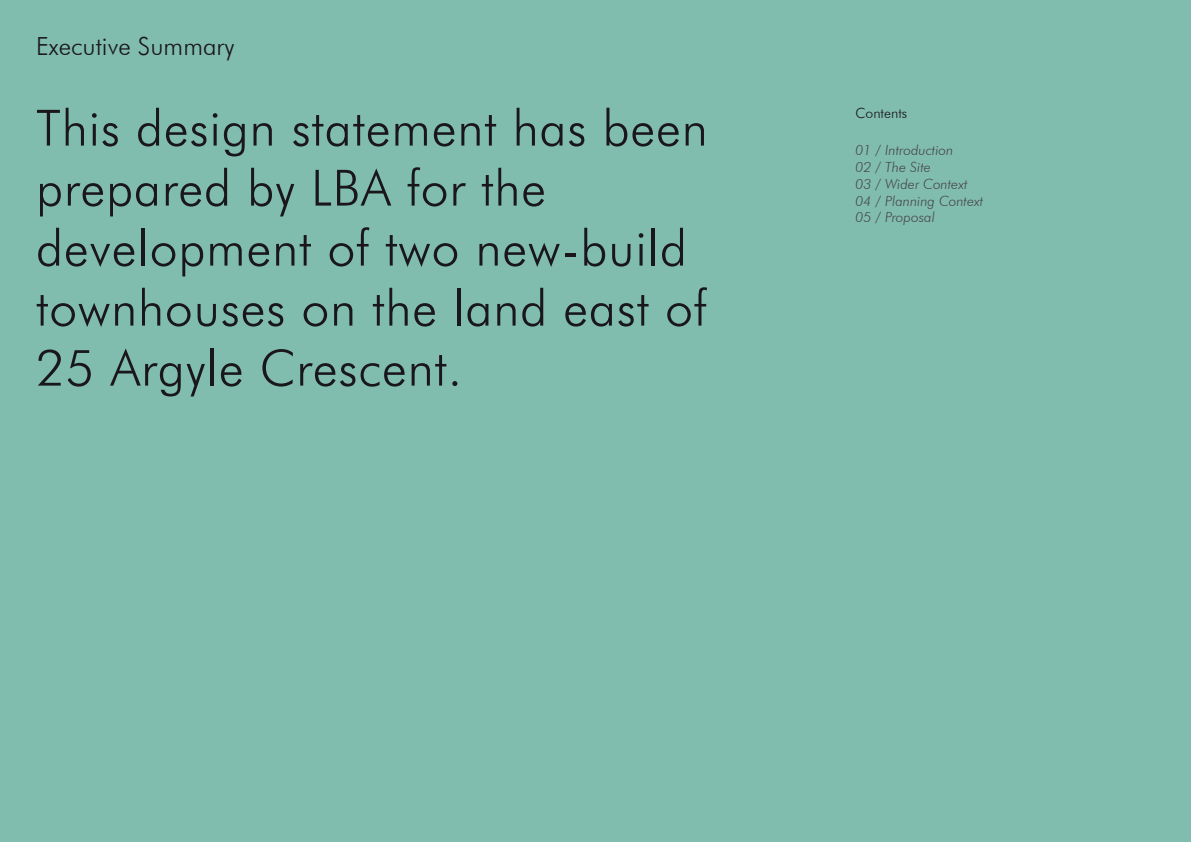
<style>
.page{position:relative;width:1191px;height:842px;background:#80bdaf}
.page>*{position:absolute;margin:0;border:0;box-sizing:border-box;transform-origin:0 0}
.t1{font:300 50px/60px "Futura BT";letter-spacing:.015em;color:#1a171b}
.t2{font:300 25px "Futura BT";color:#1a171b}
.t3{font:italic 300 14px/16.8px "Futura BT";color:#484649}
.t4{font:300 14px "Futura BT";color:#1a171b}
</style>
<div class="page">
<p class="t2" style="left:36px;top:36px;width:200px">Executive Summary</p>
<p class="t1" style="left:36px;top:103px;width:673px">This design statement has been prepared by LBA for the development of two new-build townhouses on the land east of<br>25 Argyle Crescent.</p>
<p class="t4" style="left:855px;top:108px;width:53px">Contents</p>
<p class="t3" style="left:855px;top:143px;width:129px">01 / Introduction<br>02 / The Site<br>03 / Wider Context<br>04 / Planning Context<br>05 / Proposal</p>
</div>
